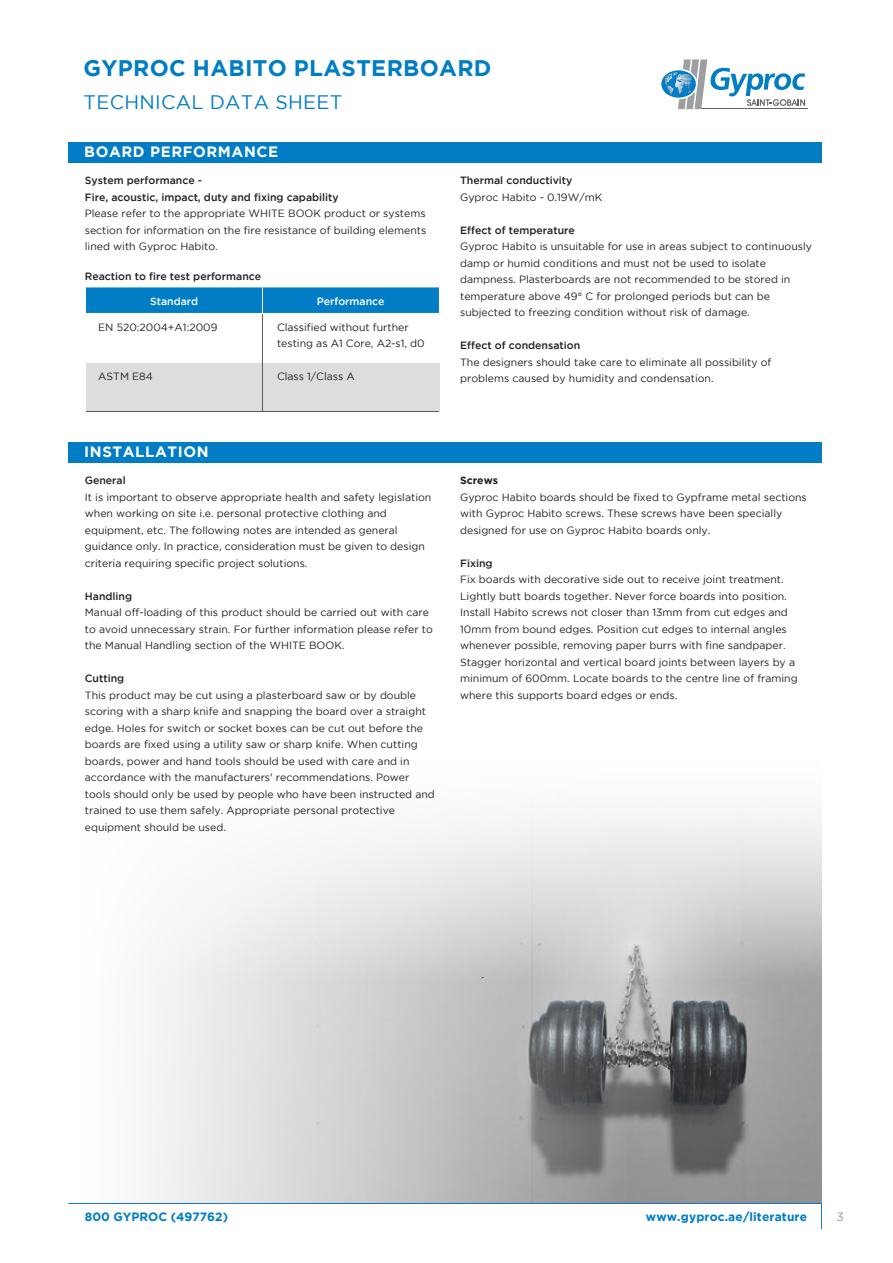
<style>
.page{position:relative;width:893px;height:1263px;background:#fff}
.page>*{position:absolute;margin:0;border:0;box-sizing:border-box;transform-origin:0 0}
.t1{font:700 22.5px "Gotham";letter-spacing:.015em;color:#007dc5}
.t2{font:19.5px "Gotham";letter-spacing:.015em;color:#007dc5}
.t3{font:700 15px "Gotham";letter-spacing:.04em;color:#fff}
.t4{font:700 12px "Gotham";letter-spacing:.01em;color:#007dc5}
.t5{font:12px "Gotham";color:#939598}
.t6{font:10.5px/16.5px "Gotham";color:#231f20}
.t7{font:500 10.5px/16.5px "Gotham";color:#231f20}
.t8{font:500 10.5px "Gotham";color:#fff}
.t9{font:700 10.5px "Gotham";color:#231f20}
</style>
<div class="page">
<img style="left:637px;top:997px;width:184px;height:206px">
<svg style="left:637px;top:815px;width:185px;height:182px;background:#d3d3d3"></svg>
<svg style="left:98px;top:816px;width:539px;height:387px"></svg>
<hr style="left:701px;top:108px;width:107px;height:1px;background:#636466">
<svg style="left:661px;top:59px;width:144px;height:50px"></svg>
<svg style="left:68px;top:1203px;width:754px;height:26px"></svg>
<div style="left:68px;top:142px;width:753px;height:20px;background:#007dc5"></div>
<div style="left:86px;top:363px;width:353px;height:48px;background:#dcddde"></div>
<svg style="left:86px;top:287px;width:353px;height:26px;background:#057fc6"></svg>
<hr style="left:262px;top:314px;width:1px;height:97px;background:#58595b">
<hr style="left:86px;top:411px;width:353px;height:1px;background:#58595b">
<div style="left:68px;top:442px;width:753px;height:20px;background:#007dc5"></div>
<h1 class="t1" style="left:84px;top:55px;width:409px">GYPROC HABITO PLASTERBOARD</h1>
<h2 class="t2" style="left:84px;top:91px;width:260px">TECHNICAL DATA SHEET</h2>
<h3 class="t3" style="left:84px;top:143px;width:195px">BOARD PERFORMANCE</h3>
<p class="t7" style="left:85px;top:172px;width:255px">System performance -<br>Fire, acoustic, impact, duty and fixing capability</p>
<p class="t6" style="left:85px;top:205px;width:343px;text-align:justify">Please refer to the appropriate WHITE BOOK product or systems section for information on the fire resistance of building elements lined with Gyproc Habito.</p>
<p class="t7" style="left:85px;top:268px;width:178px">Reaction to fire test performance</p>
<p class="t8" style="left:150px;top:295px;width:50px">Standard</p>
<p class="t6" style="left:98px;top:318px;width:121px">EN 520:2004+A1:2009</p>
<p class="t6" style="left:98px;top:368px;width:56px">ASTM E84</p>
<h3 class="t3" style="left:84px;top:443px;width:126px">INSTALLATION</h3>
<p class="t8" style="left:317px;top:295px;width:69px">Performance</p>
<p class="t6" style="left:277px;top:318px;width:149px">Classified without further testing as A1 Core, A2-s1, d0</p>
<p class="t6" style="left:277px;top:368px;width:79px">Class 1/Class A</p>
<p class="t7" style="left:85px;top:472px;width:42px">General</p>
<p class="t6" style="left:85px;top:489px;width:348px">It is important to observe appropriate health and safety legislation when working on site i.e. personal protective clothing and equipment, etc. The following notes are intended as general guidance only. In practice, consideration must be given to design criteria requiring specific project solutions.</p>
<p class="t7" style="left:85px;top:587px;width:49px">Handling</p>
<p class="t6" style="left:85px;top:604px;width:349px">Manual off-loading of this product should be carried out with care to avoid unnecessary strain. For further information please refer to the Manual Handling section of the WHITE BOOK.</p>
<p class="t7" style="left:85px;top:670px;width:41px">Cutting</p>
<p class="t6" style="left:85px;top:687px;width:351px">This product may be cut using a plasterboard saw or by double scoring with a sharp knife and snapping the board over a straight edge. Holes for switch or socket boxes can be cut out before the boards are fixed using a utility saw or sharp knife. When cutting boards, power and hand tools should be used with care and in accordance with the manufacturers' recommendations. Power tools should only be used by people who have been instructed and trained to use them safely. Appropriate personal protective equipment should be used.</p>
<p class="t7" style="left:460px;top:172px;width:114px">Thermal conductivity</p>
<p class="t6" style="left:460px;top:189px;width:144px">Gyproc Habito - 0.19W/mK</p>
<p class="t7" style="left:460px;top:222px;width:116px">Effect of temperature</p>
<p class="t6" style="left:460px;top:238px;width:353px">Gyproc Habito is unsuitable for use in areas subject to continuously damp or humid conditions and must not be used to isolate dampness. Plasterboards are not recommended to be stored in temperature above 49° C for prolonged periods but can be subjected to freezing condition without risk of damage.</p>
<p class="t7" style="left:460px;top:337px;width:122px">Effect of condensation</p>
<p class="t6" style="left:460px;top:354px;width:313px">The designers should take care to eliminate all possibility of problems caused by humidity and condensation.</p>
<p class="t9" style="left:460px;top:474px;width:39px">Screws</p>
<p class="t6" style="left:460px;top:488px;width:348px">Gyproc Habito boards should be fixed to Gypframe metal sections with Gyproc Habito screws. These screws have been specially designed for use on Gyproc Habito boards only.</p>
<p class="t7" style="left:460px;top:554px;width:34px">Fixing</p>
<p class="t6" style="left:460px;top:571px;width:339px">Fix boards with decorative side out to receive joint treatment.<br>Lightly butt boards together. Never force boards into position.<br>Install Habito screws not closer than 13mm from cut edges and 10mm from bound edges. Position cut edges to internal angles whenever possible, removing paper burrs with fine sandpaper.<br>Stagger horizontal and vertical board joints between layers by a minimum of 600mm. Locate boards to the centre line of framing where this supports board edges or ends.</p>
<p class="t4" style="left:85px;top:1209px;width:145px">800 GYPROC (497762)</p>
<p class="t4" style="left:646px;top:1209px;width:163px">www.gyproc.ae/literature</p>
<p class="t5" style="left:836px;top:1210px;width:9px">3</p>
</div>
